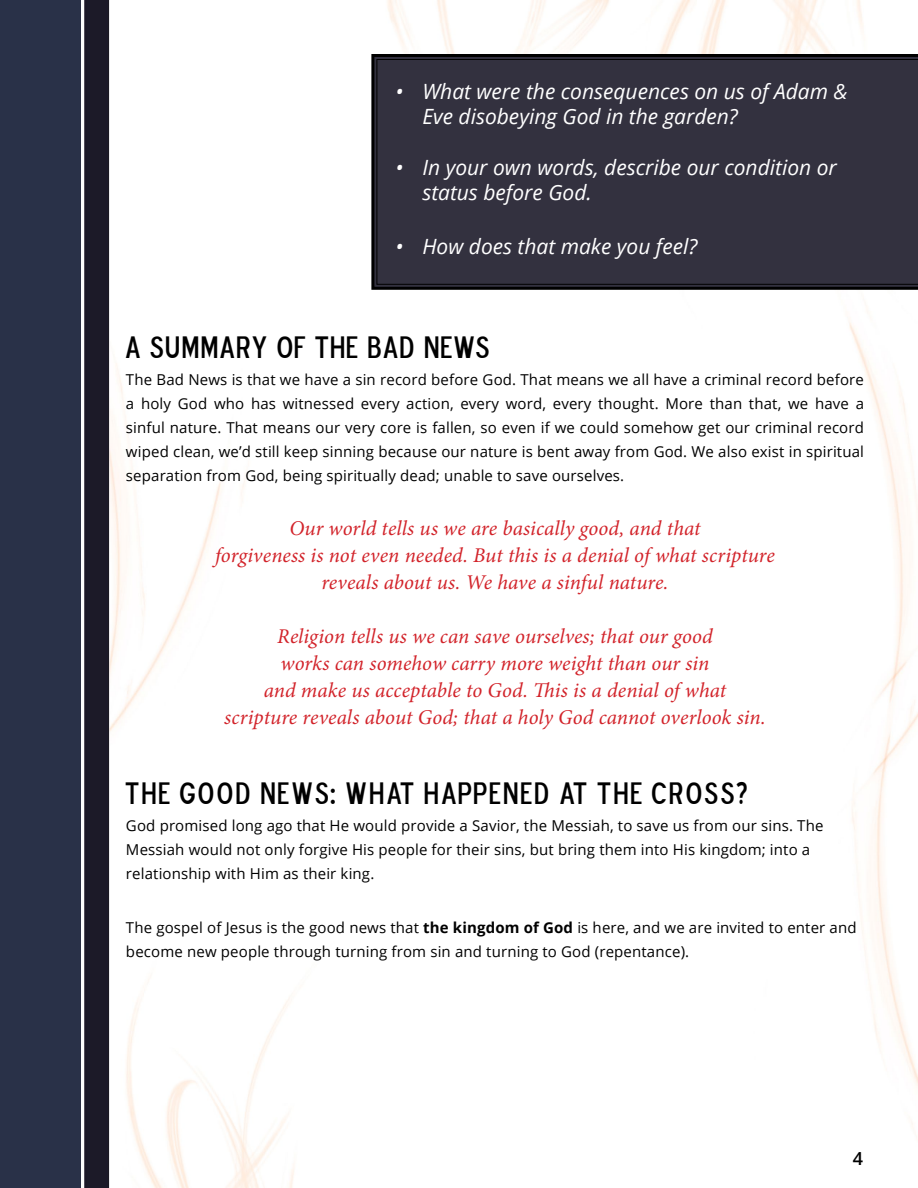
<style>
.page{position:relative;width:918px;height:1188px;background:#fff}
.page>*{position:absolute;margin:0;border:0;box-sizing:border-box;transform-origin:0 0}
.t1{font:30.75px "Blue Highway D Type";letter-spacing:.05em;color:#000}
.t2{font:italic 21px/27px "Minion Pro";letter-spacing:.005em;color:#d2232a;text-align:center}
.t3{font:italic 21px/25.2px "Open Sans";color:#fff}
.t4{font:600 18px "Open Sans";color:#000}
.t5{font:15px/24px "Open Sans";letter-spacing:.01em;color:#000}
.s1{font-weight:700}
</style>
<div class="page">
<img style="left:0;top:0;width:918px;height:1188px">
<svg style="left:370px;top:52px;width:548px;height:239px"></svg>
<div style="left:376px;top:59px;width:542px;height:226px;background:#33313f"></div>
<h2 class="t3" style="left:422px;top:78px;width:427px;text-indent:-27px">• What were the consequences on us of Adam &amp;<br>Eve disobeying God in the garden?</h2>
<h2 class="t3" style="left:422px;top:154px;width:416px;text-indent:-27px">• In your own words, describe our condition or status before God.</h2>
<h2 class="t3" style="left:395px;top:233px;width:304px">• How does that make you feel?</h2>
<h1 class="t1" style="left:125px;top:328px;width:365px">A SUMMARY OF THE BAD NEWS</h1>
<p class="t5" style="left:126px;top:367px;width:740px;text-align:justify">The Bad News is that we have a sin record before God. That means we all have a criminal record before a holy God who has witnessed every action, every word, every thought. More than that, we have a sinful nature. That means our very core is fallen, so even if we could somehow get our criminal record wiped clean, we’d still keep sinning because our nature is bent away from God. We also exist in spiritual separation from God, being spiritually dead; unable to save ourselves.</p>
<h2 class="t2" style="left:215px;top:514px;width:561px">Our world tells us we are basically good, and that<br>forgiveness is not even needed. But this is a denial of what scripture reveals about us. We have a sinful nature.</h2>
<h2 class="t2" style="left:224px;top:622px;width:543px">Religion tells us we can save ourselves; that our good<br>works can somehow carry more weight than our sin<br>and make us acceptable to God. This is a denial of what<br>scripture reveals about God; that a holy God cannot overlook sin.</h2>
<h1 class="t1" style="left:125px;top:774px;width:623px">THE GOOD NEWS: WHAT HAPPENED AT THE CROSS?</h1>
<p class="t5" style="left:126px;top:813px;width:699px">God promised long ago that He would provide a Savior, the Messiah, to save us from our sins. The<br>Messiah would not only forgive His people for their sins, but bring them into His kingdom; into a relationship with Him as their king.</p>
<p class="t5" style="left:126px;top:915px;width:732px">The gospel of Jesus is the good news that <span class="s1">the kingdom of God</span> is here, and we are invited to enter and become new people through turning from sin and turning to God (repentance).</p>
<p class="t4" style="left:853px;top:1146px;width:12px">4</p>
</div>
